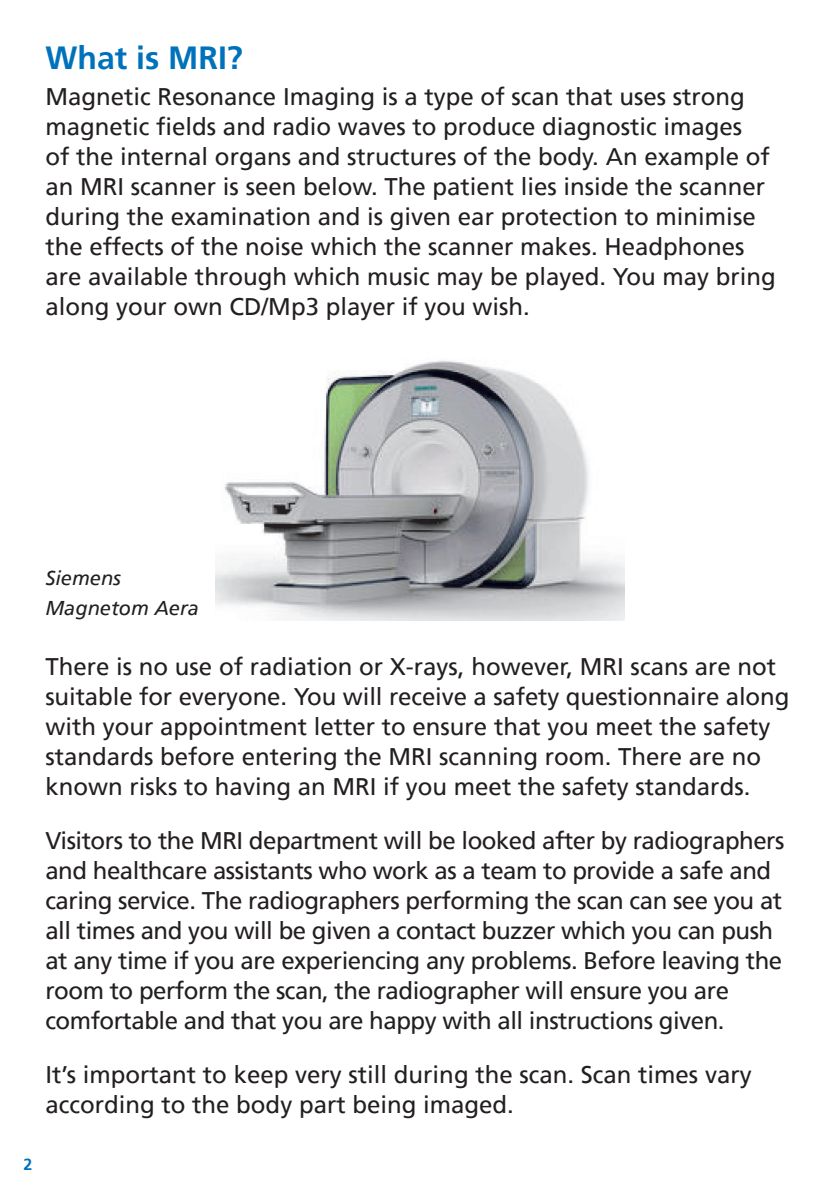
<style>
.page{position:relative;width:840px;height:1191px;background:#fff}
.page>*{position:absolute;margin:0;border:0;box-sizing:border-box;transform-origin:0 0}
.Large_title{font:700 32px "Frutiger";color:#0072bc}
.t1{font:24px/30px "Frutiger";color:#231f20}
.t2{font:24px/30px "Frutiger";letter-spacing:-.02em;color:#231f20}
.t3{font:italic 20px "Frutiger";color:#231f20}
.t4{font:700 16px "Frutiger";color:#0072bc}
</style>
<div class="page">
<img style="left:215px;top:360px;width:409px;height:260px">
<p class="Large_title" style="left:45px;top:39px;width:199px">What is MRI?</p>
<p class="t1" style="left:45px;top:82px;width:731px">Magnetic Resonance Imaging is a type of scan that uses strong magnetic fields and radio waves to produce diagnostic images<br>of the internal organs and structures of the body. An example of an MRI scanner is seen below. The patient lies inside the scanner during the examination and is given ear protection to minimise the effects of the noise which the scanner makes. Headphones are available through which music may be played. You may bring along your own CD/Mp3 player if you wish.</p>
<p class="t3" style="left:45px;top:566px;width:77px">Siemens</p>
<p class="t3" style="left:45px;top:596px;width:155px">Magnetom Aera</p>
<p class="t1" style="left:45px;top:652px;width:745px">There is no use of radiation or X-rays, however, MRI scans are not suitable for everyone. You will receive a safety questionnaire along with your appointment letter to ensure that you meet the safety standards before entering the MRI scanning room. There are no known risks to having an MRI if you meet the safety standards.</p>
<p class="t2" style="left:45px;top:826px;width:740px">Visitors to the MRI department will be looked after by radiographers and healthcare assistants who work as a team to provide a safe and caring service. The radiographers performing the scan can see you at all times and you will be given a contact buzzer which you can push at any time if you are experiencing any problems. Before leaving the room to perform the scan, the radiographer will ensure you are</p>
<p class="t2" style="left:45px;top:1006px;width:680px">comfortable and that you are happy with all instructions given.</p>
<p class="t1" style="left:45px;top:1060px;width:707px">It’s important to keep very still during the scan. Scan times vary</p>
<p class="t1" style="left:45px;top:1090px;width:470px">according to the body part being imaged.</p>
<p class="t4" style="left:24px;top:1154px;width:10px">2</p>
</div>
